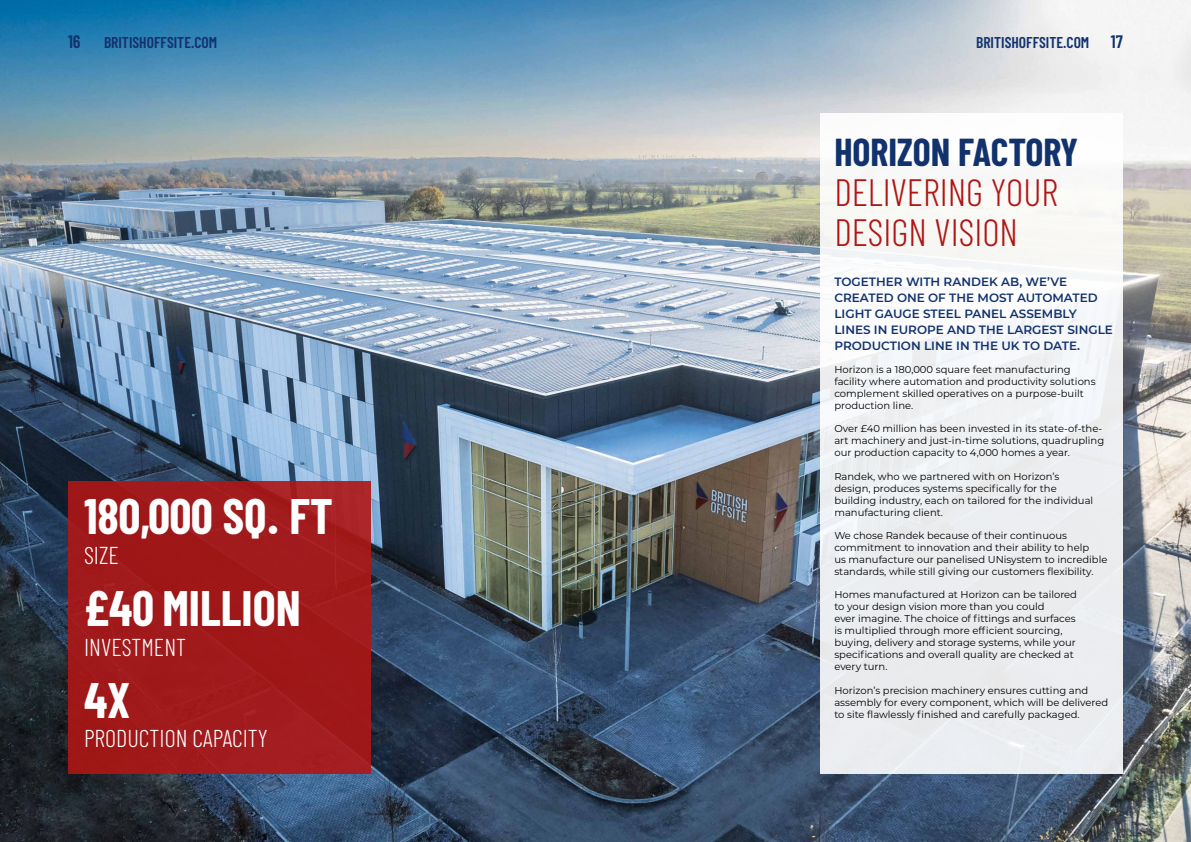
<style>
.page{position:relative;width:1191px;height:842px;background:#fff}
.page>*{position:absolute;margin:0;border:0;box-sizing:border-box;transform-origin:0 0}
.t1{font:700 48.7px "Barlow Condensed";color:#fff}
.t2{font:300 38px/40px "Barlow Condensed";color:#af1615}
.t3{font:700 38px "Barlow Condensed";color:#12326e}
.t4{font:300 24.3px "Barlow Condensed";color:#fff}
.t5{font:600 18px "Barlow Condensed";color:#12326e}
.t6{font:600 15.6px "Barlow Condensed";color:#12326e}
.t7{font:600 12px/16px "Montserrat";color:#12326e}
.t8{font:10px/12px "Montserrat";color:#000}
.s1{font-size:18px}
</style>
<div class="page">
<img style="left:0;top:0;width:1191px;height:842px">
<div style="left:68px;top:482px;width:302px;height:292px;background:#a0191b"></div>
<div style="left:820px;top:113px;width:303px;height:661px;background:linear-gradient(to right,#f1f3f4,#f1f2f3)"></div>
<h3 class="t5" style="left:68px;top:28px;width:14px">16</h3>
<h3 class="t6" style="left:104px;top:31px;width:115px">BRITISHOFFSITE.COM</h3>
<h3 class="t6" style="left:976px;top:31px;width:148px">BRITISHOFFSITE.COM <span class="s1">17</span></h3>
<h1 class="t1" style="left:84px;top:486px;width:250px">180,000 SQ. FT</h1>
<h3 class="t4" style="left:84px;top:538px;width:37px">SIZE</h3>
<h1 class="t1" style="left:84px;top:578px;width:218px">£40 MILLION</h1>
<h3 class="t4" style="left:84px;top:630px;width:104px">INVESTMENT</h3>
<h1 class="t1" style="left:84px;top:670px;width:48px">4X</h1>
<h3 class="t4" style="left:84px;top:721px;width:185px">PRODUCTION CAPACITY</h3>
<h2 class="t3" style="left:834px;top:128px;width:245px">HORIZON FACTORY</h2>
<h2 class="t2" style="left:834px;top:169px;width:225px">DELIVERING YOUR<br>DESIGN VISION</h2>
<p class="t7" style="left:834px;top:273px;width:280px">TOGETHER WITH RANDEK AB, WE’VE CREATED ONE OF THE MOST AUTOMATED LIGHT GAUGE STEEL PANEL ASSEMBLY LINES IN EUROPE AND THE LARGEST SINGLE PRODUCTION LINE IN THE UK TO DATE.</p>
<p class="t8" style="left:834px;top:363px;width:263px">Horizon is a 180,000 square feet manufacturing facility where automation and productivity solutions complement skilled operatives on a purpose-built production line.</p>
<p class="t8" style="left:834px;top:422px;width:271px">Over £40 million has been invested in its state-of-the&shy;art machinery and just-in-time solutions, quadrupling our production capacity to 4,000 homes a year.</p>
<p class="t8" style="left:834px;top:470px;width:260px">Randek, who we partnered with on Horizon’s design, produces systems specifically for the building industry, each on tailored for the individual manufacturing client.</p>
<p class="t8" style="left:834px;top:529px;width:274px">We chose Randek because of their continuous commitment to innovation and their ability to help<br>us manufacture our panelised UNisystem to incredible standards, while still giving our customers flexibility.</p>
<p class="t8" style="left:834px;top:588px;width:244px">Homes manufactured at Horizon can be tailored to your design vision more than you could<br>ever imagine. The choice of fittings and surfaces is multiplied through more efficient sourcing, buying, delivery and storage systems, while your specifications and overall quality are checked at every turn.</p>
<p class="t8" style="left:834px;top:684px;width:275px">Horizon’s precision machinery ensures cutting and assembly for every component, which will be delivered to site flawlessly finished and carefully packaged.</p>
</div>
